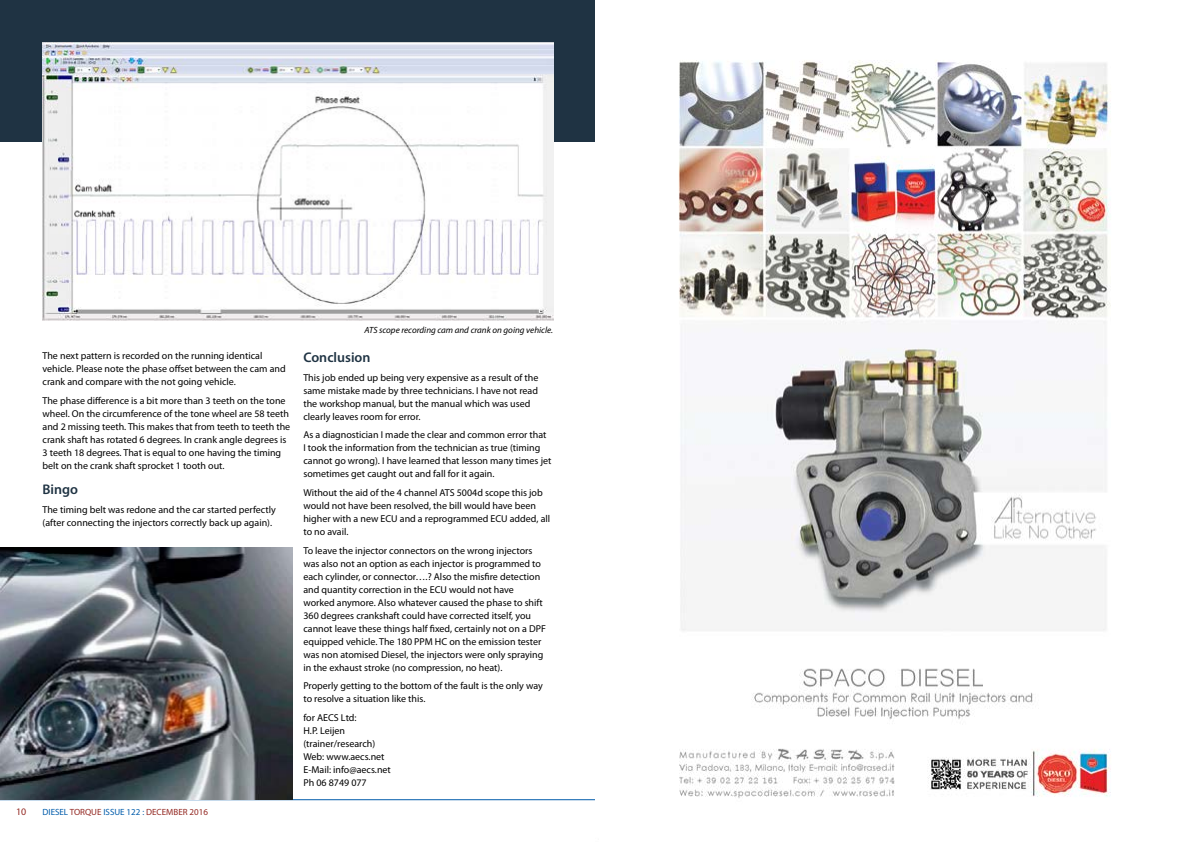
<style>
.page{position:relative;width:1191px;height:842px;background:#fff}
.page>*{position:absolute;margin:0;border:0;box-sizing:border-box;transform-origin:0 0}
.t1{font:600 14px "Myriad Pro";color:#1f3343}
.t2{font:10px/13px "Myriad Pro";color:#000}
.t3{font:10px "Myriad Pro";color:#942923}
.t4{font:italic 9px "Myriad Pro";color:#000}
.t5{font:9px "Myriad Pro";color:#942923}
.s1{color:#005cab}
</style>
<div class="page">
<hr style="left:0;top:799px;width:1191px;height:1px;background:#005cab">
<div style="left:0;top:0;width:595px;height:142px;background:#1f3343"></div>
<img style="left:43px;top:43px;width:510px;height:277px">
<img style="left:0;top:547px;width:292px;height:253px">
<img style="left:595px;top:60px;width:596px;height:740px">
<p class="t2" style="left:43px;top:349px;width:245px">The next pattern is recorded on the running identical vehicle. Please note the phase offset between the cam and crank and compare with the not going vehicle.</p>
<p class="t2" style="left:43px;top:394px;width:249px">The phase difference is a bit more than 3 teeth on the tone wheel. On the circumference of the tone wheel are 58 teeth and 2 missing teeth. This makes that from teeth to teeth the crank shaft has rotated 6 degrees. In crank angle degrees is 3 teeth 18 degrees. That is equal to one having the timing belt on the crank shaft sprocket 1 tooth out.</p>
<h1 class="t1" style="left:43px;top:480px;width:37px">Bingo</h1>
<p class="t2" style="left:43px;top:503px;width:235px">The timing belt was redone and the car started perfectly (after connecting the injectors correctly back up again).</p>
<p class="t3" style="left:16px;top:806px;width:12px">10</p>
<p class="t5" style="left:43px;top:806px;width:167px"><span class="s1">DIESEL</span> TORQUE <span class="s1">ISSUE 122 :</span> DECEMBER 2016</p>
<p class="t4" style="left:364px;top:324px;width:190px">ATS scope recording cam and crank on going vehicle.</p>
<h1 class="t1" style="left:303px;top:348px;width:69px">Conclusion</h1>
<p class="t2" style="left:303px;top:371px;width:236px">This job ended up being very expensive as a result of the same mistake made by three technicians. I have not read the workshop manual, but the manual which was used clearly leaves room for error.</p>
<p class="t2" style="left:303px;top:428px;width:249px">As a diagnostician I made the clear and common error that I took the information from the technician as true (timing cannot go wrong). I have learned that lesson many times jet sometimes get caught out and fall for it again.</p>
<p class="t2" style="left:303px;top:486px;width:248px">Without the aid of the 4 channel ATS 5004d scope this job would not have been resolved, the bill would have been higher with a new ECU and a reprogrammed ECU added, all to no avail.</p>
<p class="t2" style="left:303px;top:544px;width:244px">To leave the injector connectors on the wrong injectors was also not an option as each injector is programmed to each cylinder, or connector….? Also the misfire detection and quantity correction in the ECU would not have worked anymore. Also whatever caused the phase to shift 360 degrees crankshaft could have corrected itself, you cannot leave these things half fixed, certainly not on a DPF equipped vehicle. The 180 PPM HC on the emission tester was non atomised Diesel, the injectors were only spraying in the exhaust stroke (no compression, no heat).</p>
<p class="t2" style="left:303px;top:679px;width:241px">Properly getting to the bottom of the fault is the only way to resolve a situation like this.</p>
<p class="t2" style="left:303px;top:711px;width:89px">for AECS Ltd:<br>H.P. Leijen (trainer/research)<br>Web: www.aecs.net<br>E-Mail: info@aecs.net<br>Ph 06 8749 077</p>
</div>
